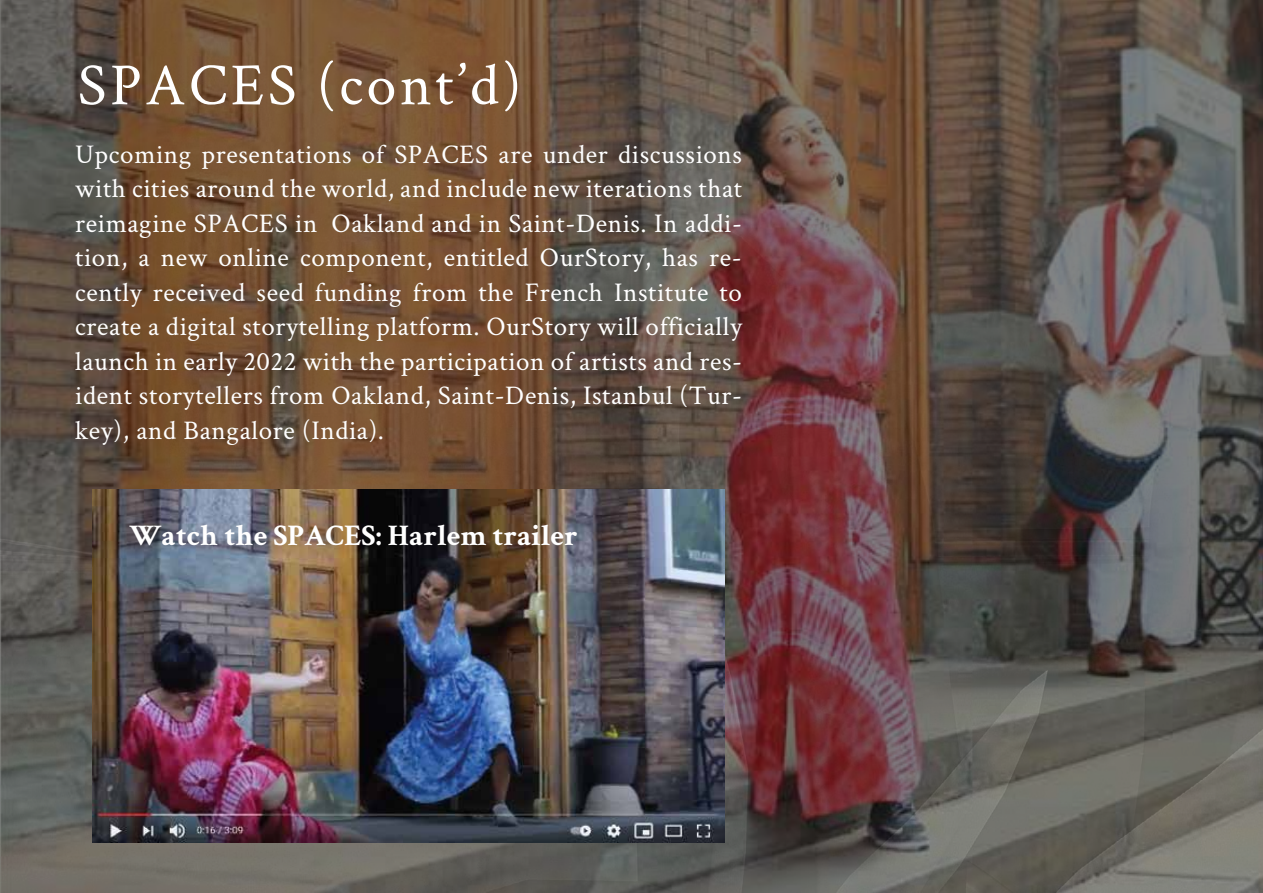
<style>
.page{position:relative;width:1263px;height:893px;background:#fff}
.page>*{position:absolute;margin:0;border:0;box-sizing:border-box;transform-origin:0 0}
.t1{font:60px "Crimson Text";letter-spacing:.06em;color:#fff}
.t2{font:700 30px "Crimson Text";color:#fff}
.t3{font:27px/34.5px "Crimson Text";letter-spacing:.025em;color:#fff;text-align:justify}
</style>
<div class="page">
<img style="left:0;top:0;width:1263px;height:893px">
<img style="left:92px;top:489px;width:633px;height:354px">
<h1 class="t1" style="left:78px;top:44px;width:445px">SPACES (cont’d)</h1>
<p class="t3" style="left:75px;top:136px;width:668px">Upcoming presentations of SPACES are under discussions with cities around the world, and include new iterations that reimagine SPACES in Oakland and in Saint-Denis. In addi&shy;tion, a new online component, entitled OurStory, has re&shy;cently received seed funding from the French Institute to create a digital storytelling platform. OurStory will officially launch in early 2022 with the participation of artists and res&shy;ident storytellers from Oakland, Saint-Denis, Istanbul (Tur&shy;key), and Bangalore (India).</p>
<p class="t2" style="left:129px;top:517px;width:450px">Watch the SPACES: Harlem trailer</p>
</div>
